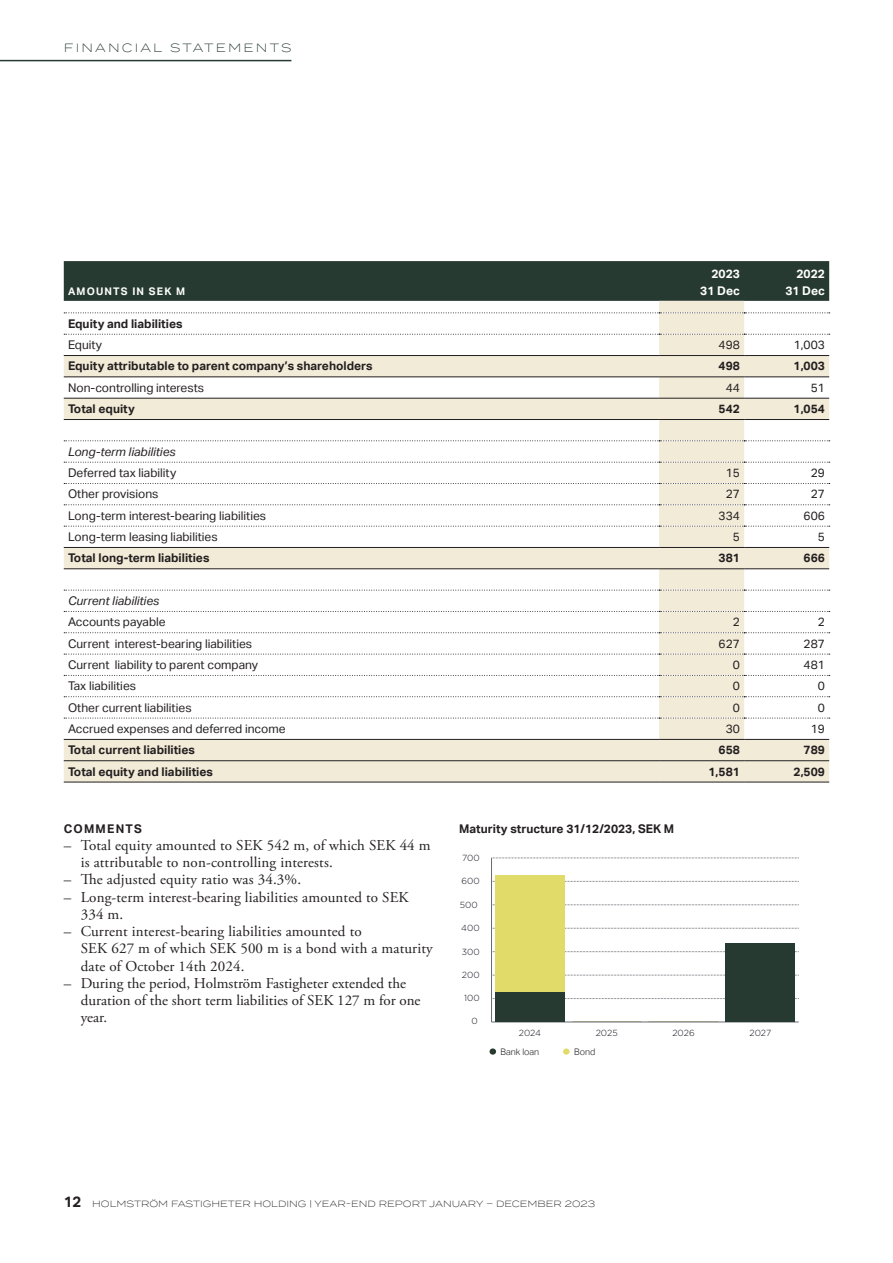
<style>
.page{position:relative;width:893px;height:1263px;background:#fff}
.page>*{position:absolute;margin:0;border:0;box-sizing:border-box;transform-origin:0 0}
.t1{font:15px/17.2px "Adobe Garamond Pro";letter-spacing:.01em;color:#231f20}
.t2{font:12px "Aktiv Grotesk";color:#231f20}
.t3{font:700 12px "Aktiv Grotesk";color:#231f20}
.t4{font:italic 12px "Aktiv Grotesk";color:#231f20}
.t5{font:300 12px "Termina";color:#273a32}
.t6{font:700 12px "Aktiv Grotesk";color:#fff}
.t7{font:700 12px "Aktiv Grotesk";letter-spacing:.1em;color:#231f20}
.t8{font:700 10.5px "Aktiv Grotesk";letter-spacing:.11em;color:#fff}
.t9{font:300 9px "Termina";color:#231f20}
.t10{font:300 9px "Aktiv Grotesk";color:#231f20}
.t11{font:300 8.85px "Gotham";color:#0f0f1b}
.s1{font-family:"Aktiv Grotesk";font-weight:700;font-size:15px}
</style>
<div class="page">
<hr style="left:0;top:60px;width:291px;height:1px;background:#273a32">
<div style="left:64px;top:261px;width:765px;height:40px;background:#273a32"></div>
<svg style="left:659px;top:301px;width:170px;height:481px;fill:#f2ebd8"></svg>
<svg style="left:64px;top:356px;width:595px;height:426px"></svg>
<svg style="left:64px;top:334px;width:766px;height:1px"></svg>
<svg style="left:64px;top:462px;width:766px;height:1px"></svg>
<svg style="left:64px;top:483px;width:766px;height:1px"></svg>
<svg style="left:64px;top:504px;width:766px;height:1px"></svg>
<svg style="left:64px;top:526px;width:766px;height:1px"></svg>
<svg style="left:64px;top:590px;width:766px;height:1px"></svg>
<svg style="left:64px;top:611px;width:766px;height:1px"></svg>
<svg style="left:64px;top:632px;width:766px;height:1px"></svg>
<svg style="left:64px;top:654px;width:766px;height:1px"></svg>
<svg style="left:64px;top:675px;width:766px;height:1px"></svg>
<svg style="left:64px;top:696px;width:766px;height:1px"></svg>
<svg style="left:64px;top:718px;width:766px;height:1px"></svg>
<svg style="left:64px;top:312px;width:766px;height:1px"></svg>
<svg style="left:64px;top:440px;width:766px;height:1px"></svg>
<hr style="left:64px;top:355px;width:595px;height:1px;background:#231f20">
<hr style="left:64px;top:377px;width:595px;height:1px;background:#231f20">
<hr style="left:64px;top:398px;width:595px;height:1px;background:#231f20">
<hr style="left:64px;top:419px;width:595px;height:1px;background:#231f20">
<hr style="left:64px;top:547px;width:595px;height:1px;background:#231f20">
<hr style="left:64px;top:568px;width:595px;height:1px;background:#231f20">
<hr style="left:64px;top:739px;width:595px;height:1px;background:#231f20">
<hr style="left:64px;top:760px;width:595px;height:1px;background:#231f20">
<hr style="left:659px;top:355px;width:85px;height:1px;background:#231f20">
<hr style="left:744px;top:355px;width:85px;height:1px;background:#231f20">
<hr style="left:659px;top:377px;width:85px;height:1px;background:#231f20">
<hr style="left:744px;top:377px;width:85px;height:1px;background:#231f20">
<hr style="left:659px;top:398px;width:85px;height:1px;background:#231f20">
<hr style="left:744px;top:398px;width:85px;height:1px;background:#231f20">
<hr style="left:659px;top:419px;width:85px;height:1px;background:#231f20">
<hr style="left:744px;top:419px;width:85px;height:1px;background:#231f20">
<hr style="left:659px;top:547px;width:85px;height:1px;background:#231f20">
<hr style="left:744px;top:547px;width:85px;height:1px;background:#231f20">
<hr style="left:659px;top:568px;width:85px;height:1px;background:#231f20">
<hr style="left:744px;top:568px;width:85px;height:1px;background:#231f20">
<hr style="left:659px;top:739px;width:85px;height:1px;background:#231f20">
<hr style="left:744px;top:739px;width:85px;height:1px;background:#231f20">
<hr style="left:659px;top:760px;width:85px;height:1px;background:#231f20">
<hr style="left:744px;top:760px;width:85px;height:1px;background:#231f20">
<hr style="left:64px;top:782px;width:595px;height:1px;background:#231f20">
<hr style="left:659px;top:782px;width:85px;height:1px;background:#231f20">
<hr style="left:744px;top:782px;width:85px;height:1px;background:#231f20">
<hr style="left:491px;top:858px;width:1px;height:164px;background:#696b72">
<hr style="left:491px;top:1022px;width:308px;height:1px;background:#696b72">
<svg style="left:492px;top:998px;width:307px;height:1px"></svg>
<svg style="left:492px;top:975px;width:307px;height:1px"></svg>
<svg style="left:492px;top:951px;width:307px;height:1px"></svg>
<svg style="left:492px;top:928px;width:307px;height:1px"></svg>
<svg style="left:492px;top:904px;width:307px;height:1px"></svg>
<svg style="left:492px;top:881px;width:307px;height:1px"></svg>
<svg style="left:492px;top:858px;width:307px;height:1px"></svg>
<div style="left:495px;top:875px;width:69px;height:117px;background:#e1dc69"></div>
<div style="left:495px;top:992px;width:69px;height:30px;background:#273a32"></div>
<div style="left:726px;top:943px;width:69px;height:79px;background:#273a32"></div>
<div style="left:490px;top:1048px;width:6px;height:7px;background:#273a2e;border-radius:50%"></div>
<div style="left:563px;top:1048px;width:7px;height:7px;background:#e1dc69;border-radius:50%"></div>
<p class="t5" style="left:64px;top:39px;width:24px">FINANCIAL</p>
<p class="t5" style="left:170px;top:39px;width:13px">STATEMENTS</p>
<p class="t6" style="left:711px;top:267px;width:30px">2023</p>
<p class="t6" style="left:796px;top:267px;width:30px">2022</p>
<p class="t8" style="left:68px;top:285px;width:119px">AMOUNTS IN SEK M</p>
<p class="t6" style="left:700px;top:284px;width:41px">31 Dec</p>
<p class="t6" style="left:785px;top:284px;width:41px">31 Dec</p>
<p class="t3" style="left:68px;top:317px;width:116px">Equity and liabilities</p>
<p class="t2" style="left:68px;top:338px;width:36px">Equity</p>
<p class="t2" style="left:719px;top:338px;width:23px">498</p>
<p class="t2" style="left:794px;top:338px;width:33px">1,003</p>
<p class="t3" style="left:68px;top:359px;width:306px">Equity attributable to parent company’s shareholders</p>
<p class="t3" style="left:719px;top:359px;width:23px">498</p>
<p class="t3" style="left:794px;top:359px;width:33px">1,003</p>
<p class="t2" style="left:68px;top:381px;width:138px">Non-controlling interests</p>
<p class="t2" style="left:726px;top:381px;width:16px">44</p>
<p class="t2" style="left:811px;top:381px;width:16px">51</p>
<p class="t3" style="left:68px;top:402px;width:68px">Total equity</p>
<p class="t3" style="left:719px;top:402px;width:23px">542</p>
<p class="t3" style="left:794px;top:402px;width:33px">1,054</p>
<p class="t4" style="left:68px;top:445px;width:109px">Long-term liabilities</p>
<p class="t2" style="left:68px;top:466px;width:110px">Deferred tax liability</p>
<p class="t2" style="left:726px;top:466px;width:16px">15</p>
<p class="t2" style="left:811px;top:466px;width:16px">29</p>
<p class="t2" style="left:68px;top:487px;width:92px">Other provisions</p>
<p class="t2" style="left:726px;top:487px;width:16px">27</p>
<p class="t2" style="left:811px;top:487px;width:16px">27</p>
<p class="t2" style="left:68px;top:509px;width:200px">Long-term interest-bearing liabilities</p>
<p class="t2" style="left:719px;top:509px;width:23px">334</p>
<p class="t2" style="left:804px;top:509px;width:23px">606</p>
<p class="t2" style="left:68px;top:530px;width:151px">Long-term leasing liabilities</p>
<p class="t2" style="left:733px;top:530px;width:9px">5</p>
<p class="t2" style="left:818px;top:530px;width:9px">5</p>
<p class="t3" style="left:68px;top:551px;width:143px">Total long-term liabilities</p>
<p class="t3" style="left:719px;top:551px;width:23px">381</p>
<p class="t3" style="left:804px;top:551px;width:23px">666</p>
<p class="t4" style="left:68px;top:594px;width:93px">Current liabilities</p>
<p class="t2" style="left:68px;top:615px;width:99px">Accounts payable</p>
<p class="t2" style="left:733px;top:615px;width:9px">2</p>
<p class="t2" style="left:818px;top:615px;width:9px">2</p>
<p class="t2" style="left:68px;top:636px;width:186px">Current interest-bearing liabilities</p>
<p class="t2" style="left:719px;top:636px;width:23px">627</p>
<p class="t2" style="left:804px;top:636px;width:23px">287</p>
<p class="t2" style="left:68px;top:658px;width:192px">Current liability to parent company</p>
<p class="t2" style="left:733px;top:658px;width:9px">0</p>
<p class="t2" style="left:804px;top:658px;width:23px">481</p>
<p class="t2" style="left:68px;top:679px;width:70px">Tax liabilities</p>
<p class="t2" style="left:733px;top:679px;width:9px">0</p>
<p class="t2" style="left:818px;top:679px;width:9px">0</p>
<p class="t2" style="left:68px;top:700px;width:125px">Other current liabilities</p>
<p class="t2" style="left:733px;top:700px;width:9px">0</p>
<p class="t2" style="left:818px;top:700px;width:9px">0</p>
<p class="t2" style="left:68px;top:722px;width:219px">Accrued expenses and deferred income</p>
<p class="t2" style="left:726px;top:722px;width:16px">30</p>
<p class="t2" style="left:811px;top:722px;width:16px">19</p>
<p class="t3" style="left:68px;top:743px;width:128px">Total current liabilities</p>
<p class="t3" style="left:719px;top:743px;width:23px">658</p>
<p class="t3" style="left:804px;top:743px;width:23px">789</p>
<p class="t3" style="left:68px;top:764px;width:146px">Total equity and liabilities</p>
<p class="t3" style="left:708px;top:764px;width:33px">1,581</p>
<p class="t3" style="left:794px;top:764px;width:33px">2,509</p>
<p class="t7" style="left:64px;top:821px;width:80px">COMMENTS</p>
<p class="t3" style="left:459px;top:821px;width:216px">Maturity structure 31/12/2023, SEK M</p>
<p class="t1" style="left:81px;top:837px;width:351px;text-indent:-17px">– Total equity amounted to SEK 542 m, of which SEK 44 m is attributable to non-controlling interests.</p>
<p class="t1" style="left:64px;top:871px;width:239px">– The adjusted equity ratio was 34.3%.</p>
<p class="t1" style="left:81px;top:889px;width:329px;text-indent:-17px">– Long-term interest-bearing liabilities amounted to SEK<br>334 m.</p>
<p class="t1" style="left:81px;top:923px;width:353px;text-indent:-17px">– Current interest-bearing liabilities amounted to<br>SEK 627 m of which SEK 500 m is a bond with a maturity date of October 14th 2024.</p>
<p class="t1" style="left:81px;top:975px;width:341px;text-indent:-17px">– During the period, Holmström Fastigheter extended the duration of the short term liabilities of SEK 127 m for one year.</p>
<p class="t11" style="left:462px;top:852px;width:19px">700</p>
<p class="t11" style="left:461px;top:875px;width:20px">600</p>
<p class="t11" style="left:460px;top:899px;width:19px">500</p>
<p class="t11" style="left:461px;top:922px;width:20px">400</p>
<p class="t11" style="left:462px;top:946px;width:19px">300</p>
<p class="t11" style="left:462px;top:969px;width:19px">200</p>
<p class="t11" style="left:464px;top:993px;width:17px">100</p>
<p class="t11" style="left:471px;top:1015px;width:8px">0</p>
<p class="t11" style="left:519px;top:1027px;width:24px">2024</p>
<p class="t11" style="left:596px;top:1027px;width:23px">2025</p>
<p class="t11" style="left:672px;top:1027px;width:24px">2026</p>
<p class="t11" style="left:749px;top:1027px;width:23px">2027</p>
<p class="t10" style="left:501px;top:1046px;width:40px">Bank loan</p>
<p class="t10" style="left:574px;top:1046px;width:23px">Bond</p>
<p class="t9" style="left:64px;top:1197px;width:533px"><span class="s1">12</span> HOLMSTRÖM FASTIGHETER HOLDING | YEAR-END REPORT JANUARY – DECEMBER 2023</p>
</div>
